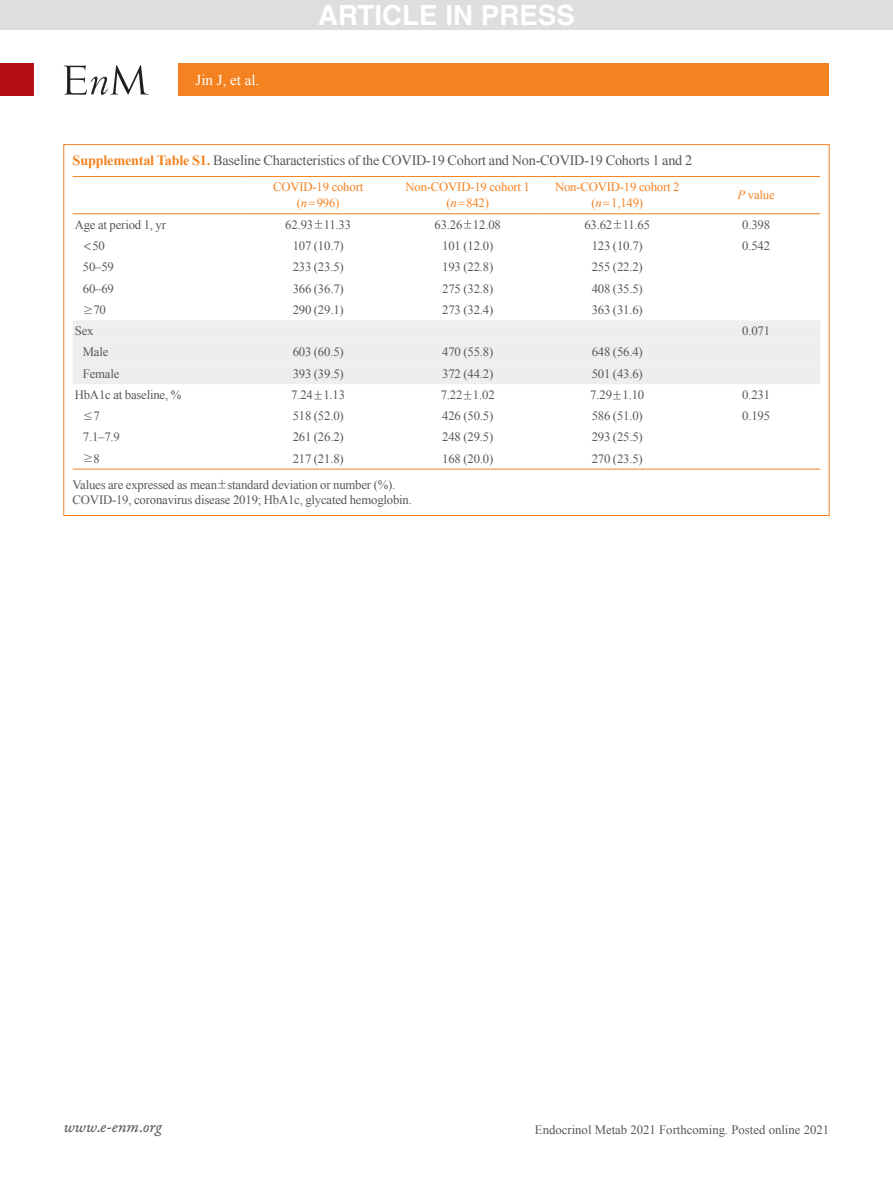
<style>
.page{position:relative;width:893px;height:1191px;background:#fff}
.page>*{position:absolute;margin:0;border:0;box-sizing:border-box;transform-origin:0 0}
.t1{font:700 27.75px "Helvetica LT Std";color:#fff}
.t2{font:16.5px "Garamond Premr Pro It Capt";color:#57585a}
.t3{font:15px "Times New Roman";color:#fff}
.표그림제목{font:14.25px "Times New Roman";letter-spacing:-.015em;color:#57585a}
.표본문{font:12.75px "Times New Roman";letter-spacing:-.015em;color:#57585a}
.표머리글{font:12.75px "Times New Roman";letter-spacing:-.015em;color:#f58220}
.표본문-2{font:12.75px "Dotum";color:#57585a}
.s1{font-weight:700;color:#f58220}
.s2{font-style:italic}
.s3{font-family:"Dotum"}
.s4{font-family:"Times New Roman"}
</style>
<div class="page">
<div style="left:0;top:64px;width:34px;height:32px;background:#b50e16"></div>
<div style="left:179px;top:64px;width:650px;height:32px;background:#f58220"></div>
<svg style="left:64px;top:65px;width:85px;height:30px"></svg>
<div style="left:0;top:0;width:893px;height:30px;background:#dfdede"></div>
<div style="left:73px;top:320px;width:747px;height:64px;background:#eeeeef"></div>
<div style="left:73px;top:341px;width:747px;height:22px;background:#eeeeef"></div>
<hr style="left:73px;top:176px;width:170px;height:1px;background:#f58220">
<hr style="left:243px;top:176px;width:150px;height:1px;background:#f58220">
<hr style="left:393px;top:176px;width:149px;height:1px;background:#f58220">
<hr style="left:542px;top:176px;width:150px;height:1px;background:#f58220">
<hr style="left:692px;top:176px;width:128px;height:1px;background:#f58220">
<hr style="left:73px;top:213px;width:170px;height:1px;background:#f58220">
<hr style="left:243px;top:213px;width:150px;height:1px;background:#f58220">
<hr style="left:393px;top:213px;width:149px;height:1px;background:#f58220">
<hr style="left:542px;top:213px;width:150px;height:1px;background:#f58220">
<hr style="left:692px;top:213px;width:128px;height:1px;background:#f58220">
<hr style="left:73px;top:469px;width:170px;height:1px;background:#f58220">
<hr style="left:243px;top:469px;width:150px;height:1px;background:#f58220">
<hr style="left:393px;top:469px;width:149px;height:1px;background:#f58220">
<hr style="left:542px;top:469px;width:150px;height:1px;background:#f58220">
<hr style="left:692px;top:469px;width:128px;height:1px;background:#f58220">
<p class="t3" style="left:196px;top:70px;width:65px">Jin J, et al.</p>
<h1 class="t1" style="left:318px;top:-2px;width:258px">ARTICLE IN PRESS</h1>
<p class="표그림제목" style="left:73px;top:151px;width:621px"><span class="s1">Supplemental Table S1.</span> Baseline Characteristics of the COVID-19 Cohort and Non-COVID-19 Cohorts 1 and 2</p>
<p class="표머리글" style="left:273px;top:178px;width:92px">COVID-19 cohort</p>
<p class="표머리글" style="left:297px;top:194px;width:44px">(<span class="s2">n</span><span class="s3">=</span>996)</p>
<p class="표머리글" style="left:406px;top:178px;width:126px">Non-COVID-19 cohort 1</p>
<p class="표머리글" style="left:446px;top:194px;width:44px">(<span class="s2">n</span><span class="s3">=</span>842)</p>
<p class="표머리글" style="left:555px;top:178px;width:126px">Non-COVID-19 cohort 2</p>
<p class="표머리글" style="left:591px;top:194px;width:53px">(<span class="s2">n</span><span class="s3">=</span>1,149)</p>
<p class="표머리글" style="left:738px;top:186px;width:39px"><span class="s2">P</span> value</p>
<p class="표본문" style="left:75px;top:216px;width:93px">Age at period 1, yr</p>
<p class="표본문" style="left:285px;top:216px;width:67px">62.93<span class="s3">±</span>11.33</p>
<p class="표본문" style="left:435px;top:216px;width:68px">63.26<span class="s3">±</span>12.08</p>
<p class="표본문" style="left:584px;top:216px;width:67px">63.62<span class="s3">±</span>11.65</p>
<p class="표본문" style="left:742px;top:216px;width:29px">0.398</p>
<p class="표본문" style="left:84px;top:237px;width:23px"><span class="s3">&lt;</span>50</p>
<p class="표본문" style="left:293px;top:237px;width:53px">107 (10.7)</p>
<p class="표본문" style="left:442px;top:237px;width:53px">101 (12.0)</p>
<p class="표본문" style="left:592px;top:237px;width:53px">123 (10.7)</p>
<p class="표본문" style="left:742px;top:237px;width:29px">0.542</p>
<p class="표본문" style="left:83px;top:258px;width:33px">50–59</p>
<p class="표본문" style="left:293px;top:258px;width:53px">233 (23.5)</p>
<p class="표본문" style="left:442px;top:258px;width:53px">193 (22.8)</p>
<p class="표본문" style="left:592px;top:258px;width:53px">255 (22.2)</p>
<p class="표본문" style="left:83px;top:280px;width:33px">60–69</p>
<p class="표본문" style="left:293px;top:280px;width:53px">366 (36.7)</p>
<p class="표본문" style="left:442px;top:280px;width:53px">275 (32.8)</p>
<p class="표본문" style="left:592px;top:280px;width:53px">408 (35.5)</p>
<p class="표본문" style="left:83px;top:301px;width:25px"><span class="s3">≥</span>70</p>
<p class="표본문" style="left:293px;top:301px;width:53px">290 (29.1)</p>
<p class="표본문" style="left:442px;top:301px;width:53px">273 (32.4)</p>
<p class="표본문" style="left:592px;top:301px;width:53px">363 (31.6)</p>
<p class="표본문" style="left:75px;top:322px;width:20px">Sex</p>
<p class="표본문" style="left:742px;top:322px;width:29px">0.071</p>
<p class="표본문" style="left:83px;top:343px;width:27px">Male</p>
<p class="표본문" style="left:293px;top:343px;width:53px">603 (60.5)</p>
<p class="표본문" style="left:442px;top:343px;width:53px">470 (55.8)</p>
<p class="표본문" style="left:592px;top:343px;width:53px">648 (56.4)</p>
<p class="표본문" style="left:83px;top:365px;width:38px">Female</p>
<p class="표본문" style="left:293px;top:365px;width:53px">393 (39.5)</p>
<p class="표본문" style="left:442px;top:365px;width:53px">372 (44.2)</p>
<p class="표본문" style="left:592px;top:365px;width:53px">501 (43.6)</p>
<p class="표본문" style="left:75px;top:386px;width:108px">HbA1c at baseline, %</p>
<p class="표본문" style="left:291px;top:386px;width:55px">7.24<span class="s3">±</span>1.13</p>
<p class="표본문" style="left:441px;top:386px;width:55px">7.22<span class="s3">±</span>1.02</p>
<p class="표본문" style="left:590px;top:386px;width:55px">7.29<span class="s3">±</span>1.10</p>
<p class="표본문" style="left:742px;top:386px;width:29px">0.231</p>
<p class="표본문-2" style="left:83px;top:410px;width:19px">≤<span class="s4">7</span></p>
<p class="표본문" style="left:293px;top:407px;width:53px">518 (52.0)</p>
<p class="표본문" style="left:442px;top:407px;width:53px">426 (50.5)</p>
<p class="표본문" style="left:592px;top:407px;width:53px">586 (51.0)</p>
<p class="표본문" style="left:742px;top:407px;width:29px">0.195</p>
<p class="표본문" style="left:83px;top:428px;width:39px">7.1–7.9</p>
<p class="표본문" style="left:293px;top:428px;width:53px">261 (26.2)</p>
<p class="표본문" style="left:442px;top:428px;width:53px">248 (29.5)</p>
<p class="표본문" style="left:592px;top:428px;width:53px">293 (25.5)</p>
<p class="표본문-2" style="left:83px;top:452px;width:19px">≥<span class="s4">8</span></p>
<p class="표본문" style="left:293px;top:450px;width:53px">217 (21.8)</p>
<p class="표본문" style="left:442px;top:450px;width:53px">168 (20.0)</p>
<p class="표본문" style="left:592px;top:450px;width:53px">270 (23.5)</p>
<p class="표본문" style="left:73px;top:475px;width:324px">Values are expressed as mean<span class="s3">±</span>standard deviation or number (%).</p>
<p class="표본문" style="left:73px;top:491px;width:341px">COVID-19, coronavirus disease 2019; HbA1c, glycated hemoglobin.</p>
<p class="t2" style="left:64px;top:1117px;width:100px">www.e-enm.org</p>
<p class="표본문" style="left:535px;top:1120px;width:296px">Endocrinol Metab 2021 Forthcoming. Posted online 2021</p>
</div>
